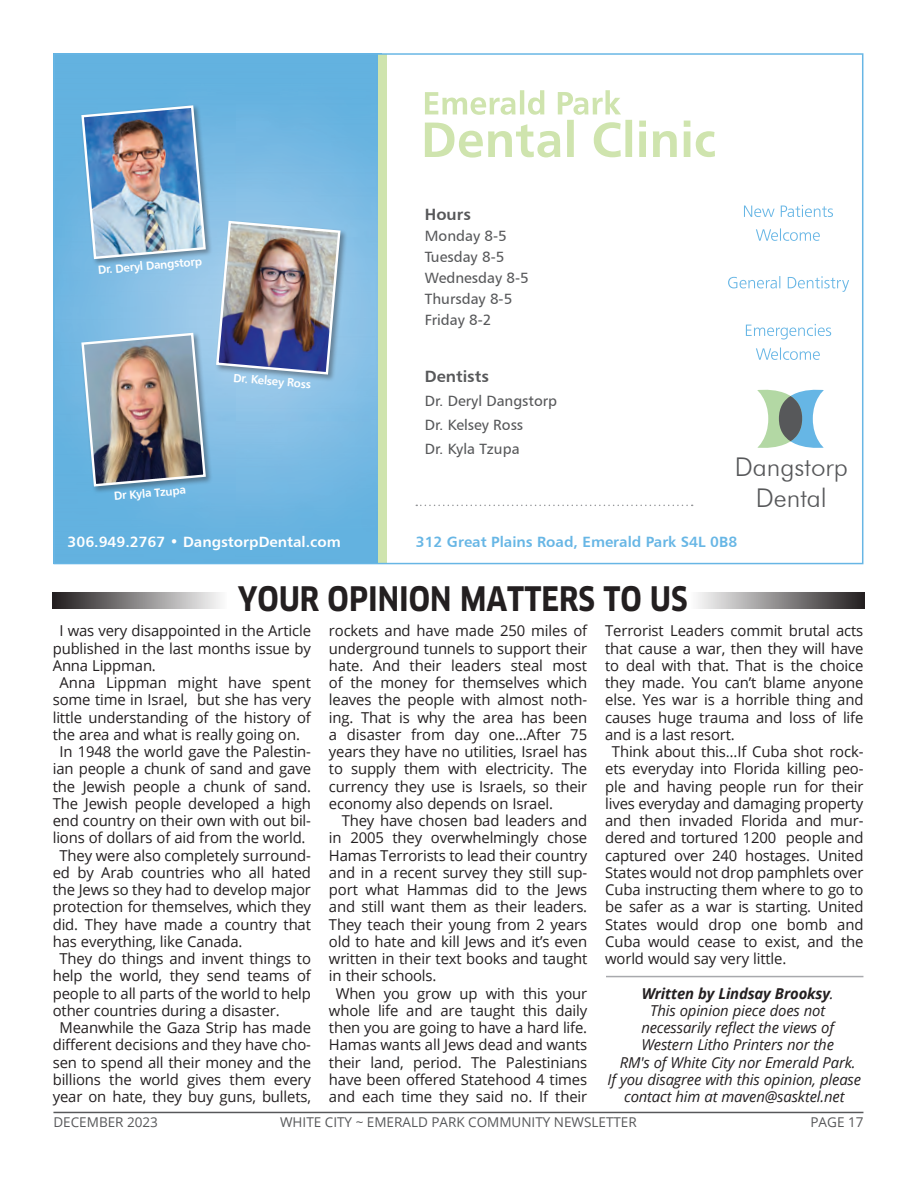
<style>
.page{position:relative;width:918px;height:1188px;background:#fff}
.page>*{position:absolute;margin:0;border:0;box-sizing:border-box;transform-origin:0 0}
.Body_Text{font:700 33px "Clan OT Narr";color:#231f20;scale:.95 1}
.t1{font:300 25.8px "Futura BT";color:#57585a}
.t2{font:16.35px "Humanist 777 BT Bold B";color:#57585a}
.Body_Text-2{font:15px/17.2px "Open Sans";letter-spacing:-.01em;color:#231f20;text-align:justify}
.Body_Text-3{font:italic 15px/17.2px "Open Sans";letter-spacing:-.01em;color:#231f20;text-align:center}
.Body_Text-4{font:italic 700 15px "Open Sans";letter-spacing:-.01em;color:#231f20}
.t3{font:14.85px "Humanist 777 BT Roman B";color:#57585a}
.t4{font:14.85px "Humanist 777 BT Bold B";color:#67b6e5}
.t5{font:14.85px "Humanist 777 BT Bold B";color:#fff}
.t6{font:13.5px "Open Sans";color:#57585a}
.t7{font:11.85px "Humanist 777 BT Bold B";color:#fff}
.s1{font-weight:400}
</style>
<div class="page">
<hr style="left:53px;top:1112px;width:810px;height:1px;background:#57585a">
<img style="left:55px;top:55px;width:324px;height:507px">
<div style="left:379px;top:54px;width:8px;height:510px;background:#cfe4ae"></div>
<svg style="left:757px;top:390px;width:67px;height:58px"></svg>
<div style="left:779px;top:396px;width:23px;height:45px;background:#57585a;border-radius:50%"></div>
<svg style="left:416px;top:505px;width:277px;height:1px"></svg>
<svg style="left:425px;top:90px;width:290px;height:68px"></svg>
<svg style="left:756px;top:347px;width:64px;height:13px"></svg>
<svg style="left:746px;top:324px;width:85px;height:15px"></svg>
<svg style="left:728px;top:276px;width:121px;height:16px"></svg>
<svg style="left:756px;top:228px;width:64px;height:13px"></svg>
<svg style="left:744px;top:205px;width:89px;height:12px"></svg>
<div style="left:215px;top:220px;width:133px;height:162px;background:#231f20;opacity:.4"></div>
<img style="left:215px;top:219px;width:127px;height:157px">
<div style="left:80px;top:104px;width:133px;height:163px;background:#231f20;opacity:.4"></div>
<img style="left:80px;top:104px;width:127px;height:156px">
<div style="left:80px;top:332px;width:133px;height:162px;background:#231f20;opacity:.4"></div>
<img style="left:80px;top:331px;width:127px;height:157px">
<hr style="left:606px;top:976px;width:257px;height:1px;background:#a8a9ad">
<div style="left:53px;top:592px;width:174px;height:17px;background:linear-gradient(to right,#231f20,#fbfbfb)"></div>
<div style="left:690px;top:592px;width:174px;height:17px;background:linear-gradient(to right,#fdfdfd,#252122)"></div>
<p class="t7" style="left:97px;top:263px;width:106px;rotate:-5deg">Dr. Deryl Dangstorp</p>
<p class="t7" style="left:113px;top:489px;width:74px;rotate:-5deg">Dr Kyla Tzupa</p>
<p class="t7" style="left:234px;top:370px;width:79px;rotate:5deg">Dr. Kelsey Ross</p>
<p class="t2" style="left:425px;top:204px;width:48px">Hours</p>
<p class="t3" style="left:425px;top:227px;width:83px">Monday 8-5</p>
<p class="t3" style="left:425px;top:248px;width:81px">Tuesday 8-5</p>
<p class="t3" style="left:425px;top:269px;width:105px">Wednesday 8-5</p>
<p class="t3" style="left:425px;top:289px;width:89px">Thursday 8-5</p>
<p class="t3" style="left:425px;top:310px;width:68px">Friday 8-2</p>
<p class="t2" style="left:425px;top:366px;width:66px">Dentists</p>
<p class="t3" style="left:425px;top:392px;width:134px">Dr. Deryl Dangstorp</p>
<p class="t3" style="left:425px;top:416px;width:100px">Dr. Kelsey Ross</p>
<p class="t3" style="left:425px;top:440px;width:96px">Dr. Kyla Tzupa</p>
<p class="t1" style="left:735px;top:451px;width:115px">Dangstorp</p>
<p class="t1" style="left:756px;top:482px;width:73px">Dental</p>
<p class="t4" style="left:416px;top:533px;width:323px">312 Great Plains Road, Emerald Park S4L 0B8</p>
<p class="Body_Text" style="left:238px;top:579px;width:475px">YOUR OPINION MATTERS TO US</p>
<p class="Body_Text-2" style="left:53px;top:622px;width:260px;text-indent:7px">I was very disappointed in the Article published in the last months issue by Anna Lippman.</p>
<p class="Body_Text-2" style="left:53px;top:674px;width:260px;text-indent:7px">Anna Lippman might have spent some time in Israel, but she has very little understanding of the history of the area and what is really going on.</p>
<p class="Body_Text-2" style="left:53px;top:743px;width:260px;text-align:center">In 1948 the world gave the Palestin&shy;ian people a chunk of sand and gave the Jewish people a chunk of sand.<br>The Jewish people developed a high end country on their own with out bil&shy;lions of dollars of aid from the world.</p>
<p class="Body_Text-2" style="left:53px;top:846px;width:260px;text-indent:7px">They were also completely surround&shy;ed by Arab countries who all hated the Jews so they had to develop major protection for themselves, which they did. They have made a country that has everything, like Canada.</p>
<p class="Body_Text-2" style="left:53px;top:950px;width:260px;text-indent:7px">They do things and invent things to help the world, they send teams of people to all parts of the world to help other countries during a disaster.</p>
<p class="Body_Text-2" style="left:53px;top:1019px;width:260px;text-align:center">Meanwhile the Gaza Strip has made different decisions and they have cho&shy;sen to spend all their money and the billions the world gives them every year on hate, they buy guns, bullets,</p>
<p class="t5" style="left:68px;top:533px;width:275px">306.949.2767 • DangstorpDental.com</p>
<p class="Body_Text-2" style="left:329px;top:622px;width:260px">rockets and have made 250 miles of underground tunnels to support their hate. And their leaders steal most of the money for themselves which leaves the people with almost noth&shy;ing. That is why the area has been a disaster from day one…After 75 years they have no utilities, Israel has to supply them with electricity. The currency they use is Israels, so their economy also depends on Israel.</p>
<p class="Body_Text-2" style="left:329px;top:812px;width:260px;text-indent:13px">They have chosen bad leaders and in 2005 they overwhelmingly chose Hamas Terrorists to lead their country and in a recent survey they still sup&shy;port what Hammas did to the Jews and still want them as their leaders.<br>They teach their young from 2 years old to hate and kill Jews and it’s even written in their text books and taught in their schools.</p>
<p class="Body_Text-2" style="left:329px;top:984px;width:260px;text-align:center">When you grow up with this your whole life and are taught this daily then you are going to have a hard life.<br>Hamas wants all Jews dead and wants their land, period. The Palestinians have been offered Statehood 4 times and each time they said no. If their</p>
<p class="Body_Text-2" style="left:605px;top:622px;width:260px">Terrorist Leaders commit brutal acts that cause a war, then they will have to deal with that. That is the choice they made. You can’t blame anyone else. Yes war is a horrible thing and causes huge trauma and loss of life and is a last resort.</p>
<p class="Body_Text-2" style="left:605px;top:743px;width:260px;text-indent:7px">Think about this…If Cuba shot rock&shy;ets everyday into Florida killing peo&shy;ple and having people run for their lives everyday and damaging property and then invaded Florida and mur&shy;dered and tortured 1200 people and captured over 240 hostages. United States would not drop pamphlets over Cuba instructing them where to go to be safer as a war is starting. United States would drop one bomb and Cuba would cease to exist, and the world would say very little.</p>
<p class="Body_Text-4" style="left:642px;top:983px;width:193px">Written by Lindsay Brooksy<span class="s1">.</span></p>
<p class="Body_Text-3" style="left:650px;top:1001px;width:177px">This opinion piece does not</p>
<p class="Body_Text-3" style="left:641px;top:1019px;width:194px">necessarily reflect the views of</p>
<p class="Body_Text-3" style="left:641px;top:1036px;width:194px">Western Litho Printers nor the</p>
<p class="Body_Text-3" style="left:608px;top:1053px;width:255px">RM's of White City nor Emerald Park.<br>If you disagree with this opinion, please contact him at maven@sasktel.net</p>
<p class="t6" style="left:53px;top:1113px;width:106px">DECEMBER 2023</p>
<p class="t6" style="left:280px;top:1113px;width:358px">WHITE CITY ~ EMERALD PARK COMMUNITY NEWSLETTER</p>
<p class="t6" style="left:811px;top:1113px;width:54px">PAGE 17</p>
</div>
